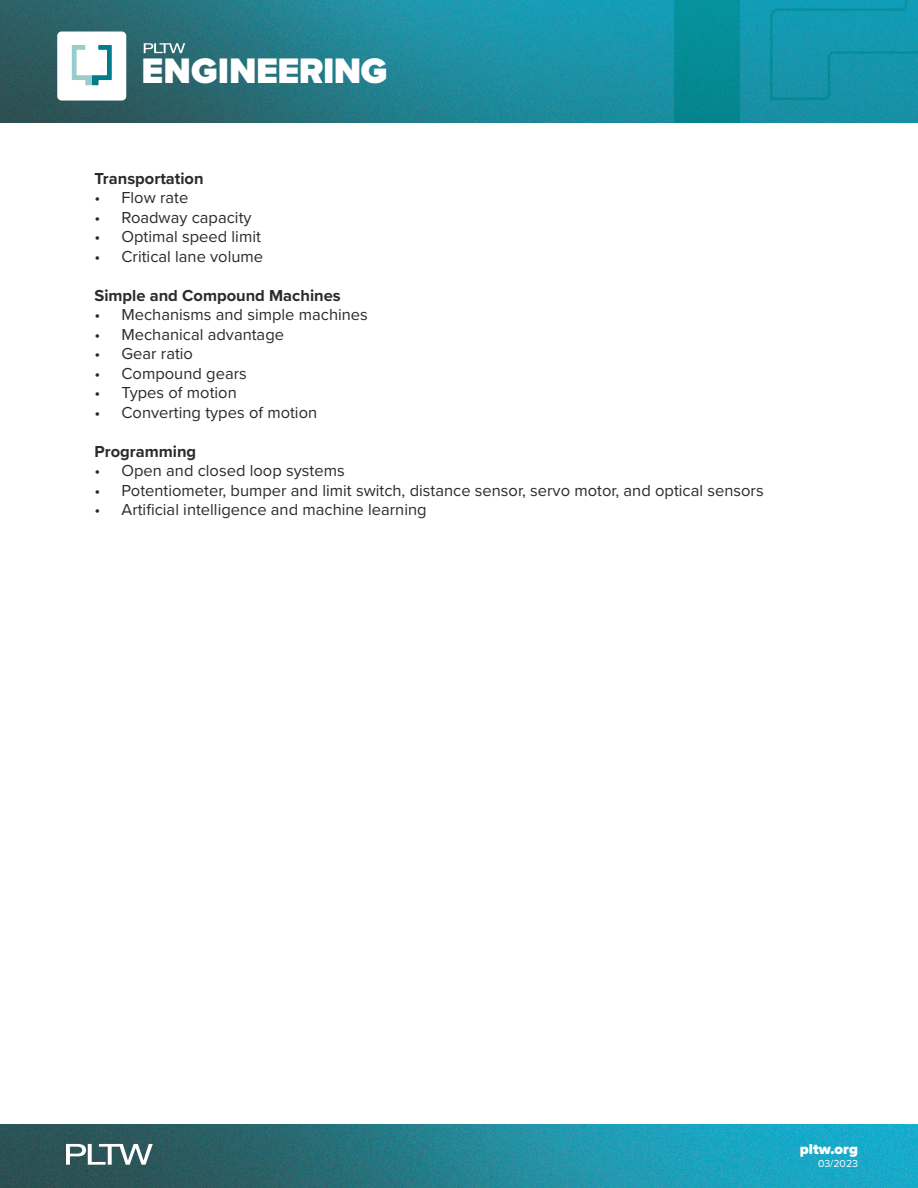
<style>
.page{position:relative;width:918px;height:1188px;background:#fff}
.page>*{position:absolute;margin:0;border:0;box-sizing:border-box;transform-origin:0 0}
.t1{font:900 36.75px "Proxima Nova";letter-spacing:-.015em;color:#fff}
.t2{font:16.5px "Proxima Nova";color:#2b2b2b}
.t3{font:700 16.5px "Proxima Nova";color:#2b2b2b}
.t4{font:900 15px "Proxima Nova";color:#fff}
.t5{font:10.5px "Proxima Nova";color:#fff}
</style>
<div class="page">
<img style="left:0;top:1124px;width:918px;height:64px">
<img style="left:0;top:0;width:918px;height:123px">
<svg style="left:144px;top:43px;width:41px;height:10px"></svg>
<div style="left:57px;top:32px;width:69px;height:69px;background:#fff;border-radius:4px"></div>
<svg style="left:72px;top:45px;width:40px;height:40px"></svg>
<svg style="left:66px;top:1144px;width:87px;height:21px"></svg>
<h1 class="t1" style="left:142px;top:44px;width:247px">ENGINEERING</h1>
<p class="t3" style="left:94px;top:166px;width:111px">Transportation</p>
<p class="t2" style="left:94px;top:185px;width:95px">• Flow rate</p>
<p class="t2" style="left:94px;top:205px;width:159px">• Roadway capacity</p>
<p class="t2" style="left:94px;top:224px;width:168px">• Optimal speed limit</p>
<p class="t2" style="left:94px;top:244px;width:170px">• Critical lane volume</p>
<p class="t3" style="left:94px;top:283px;width:248px">Simple and Compound Machines</p>
<p class="t2" style="left:94px;top:302px;width:275px">• Mechanisms and simple machines</p>
<p class="t2" style="left:94px;top:322px;width:191px">• Mechanical advantage</p>
<p class="t2" style="left:94px;top:341px;width:100px">• Gear ratio</p>
<p class="t2" style="left:94px;top:361px;width:154px">• Compound gears</p>
<p class="t2" style="left:94px;top:380px;width:144px">• Types of motion</p>
<p class="t2" style="left:94px;top:400px;width:224px">• Converting types of motion</p>
<p class="t3" style="left:94px;top:439px;width:103px">Programming</p>
<p class="t2" style="left:94px;top:458px;width:252px">• Open and closed loop systems</p>
<p class="t2" style="left:94px;top:478px;width:671px">• Potentiometer, bumper and limit switch, distance sensor, servo motor, and optical sensors</p>
<p class="t2" style="left:94px;top:497px;width:334px">• Artificial intelligence and machine learning</p>
<p class="t4" style="left:800px;top:1138px;width:60px">pltw.org</p>
<p class="t5" style="left:818px;top:1156px;width:42px">03/2023</p>
</div>
